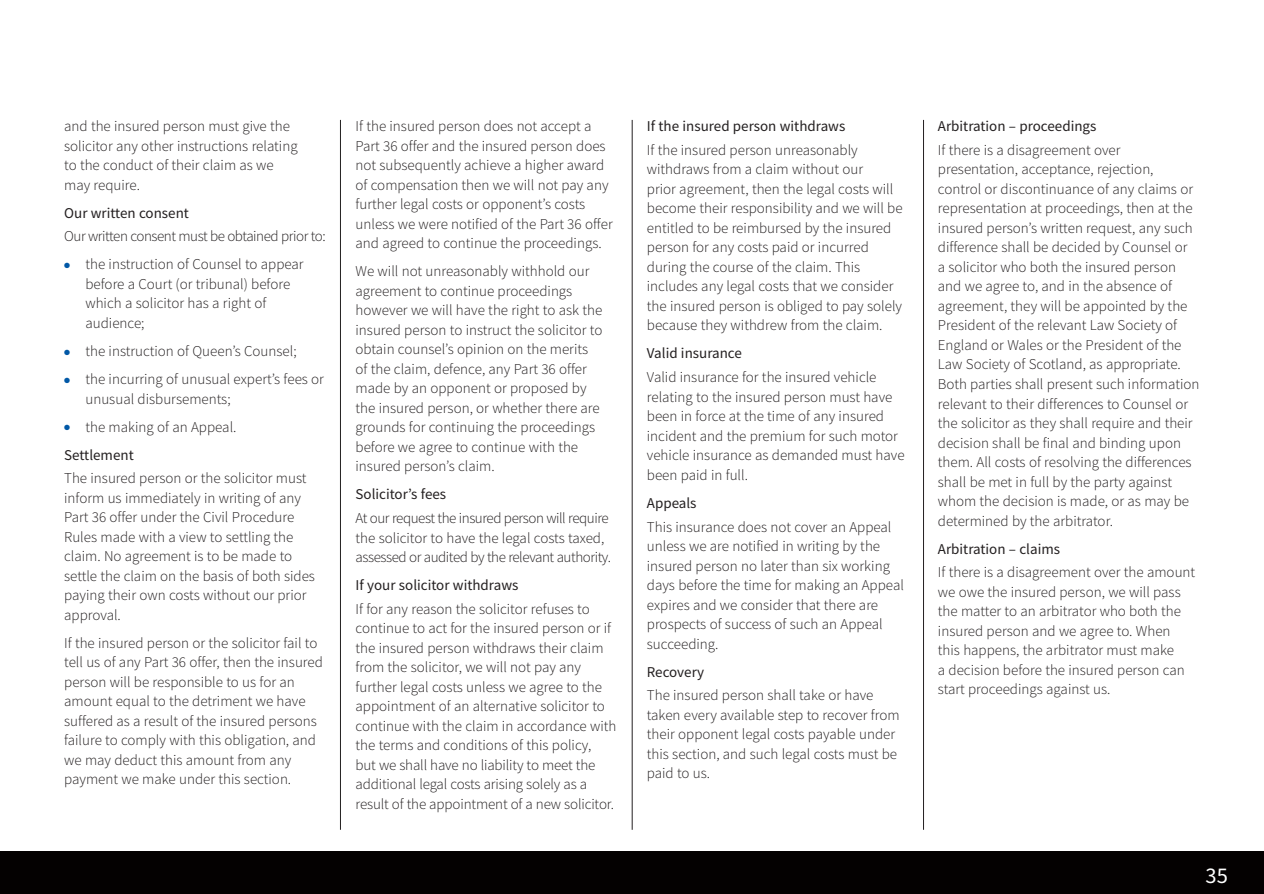
<style>
.page{position:relative;width:1264px;height:894px;background:#fff}
.page>*{position:absolute;margin:0;border:0;box-sizing:border-box;transform-origin:0 0}
.t1{font:22.5px "Source Sans Pro";color:#fff}
.t2{font:300 15px/19.5px "Source Sans Pro";color:#231f20}
.t3{font:300 15px/19.5px "Source Sans Pro";letter-spacing:-.03em;color:#231f20}
.t4{font:15px "Source Sans Pro";color:#231f20}
.s1{color:#0158a6}
.s2{font-weight:400}
</style>
<div class="page">
<div style="left:0;top:851px;width:1264px;height:43px;background:#040101"></div>
<hr style="left:340px;top:120px;width:1px;height:710px;background:#231f20">
<hr style="left:632px;top:120px;width:1px;height:710px;background:#231f20">
<hr style="left:923px;top:120px;width:1px;height:710px;background:#231f20">
<p class="t2" style="left:64px;top:116px;width:235px">and the insured person must give the solicitor any other instructions relating to the conduct of their claim as we may require.</p>
<p class="t4" style="left:64px;top:203px;width:126px">Our written consent</p>
<p class="t3" style="left:64px;top:227px;width:263px">Our written consent must be obtained prior to:</p>
<p class="t2" style="left:85px;top:255px;width:220px;text-indent:-21px"><span class="s1">●</span> the instruction of Counsel to appear before a Court (or tribunal) before which a solicitor has a right of audience;</p>
<p class="t2" style="left:64px;top:341px;width:234px"><span class="s1">●</span> the instruction of Queen’s Counsel;</p>
<p class="t2" style="left:85px;top:369px;width:240px;text-indent:-21px"><span class="s1">●</span> the incurring of unusual expert’s fees or unusual disbursements;</p>
<p class="t2" style="left:64px;top:412px;width:174px;line-height:28px"><span class="s1">●</span> the making of an Appeal.<br><span class="s2">Settlement</span></p>
<p class="t2" style="left:64px;top:468px;width:252px">The insured person or the solicitor must inform us immediately in writing of any Part 36 offer under the Civil Procedure Rules made with a view to settling the claim. No agreement is to be made to settle the claim on the basis of both sides paying their own costs without our prior approval.</p>
<p class="t2" style="left:64px;top:633px;width:260px">If the insured person or the solicitor fail to tell us of any Part 36 offer, then the insured person will be responsible to us for an amount equal to the detriment we have suffered as a result of the insured persons failure to comply with this obligation, and we may deduct this amount from any payment we make under this section.</p>
<p class="t2" style="left:355px;top:116px;width:259px">If the insured person does not accept a Part 36 offer and the insured person does not subsequently achieve a higher award of compensation then we will not pay any further legal costs or opponent’s costs unless we were notified of the Part 36 offer and agreed to continue the proceedings.</p>
<p class="t2" style="left:355px;top:261px;width:248px">We will not unreasonably withhold our agreement to continue proceedings however we will have the right to ask the insured person to instruct the solicitor to obtain counsel’s opinion on the merits of the claim, defence, any Part 36 offer made by an opponent or proposed by the insured person, or whether there are grounds for continuing the proceedings before we agree to continue with the insured person’s claim.</p>
<p class="t4" style="left:355px;top:485px;width:92px">Solicitor’s fees</p>
<p class="t3" style="left:355px;top:508px;width:257px">At our request the insured person will require the solicitor to have the legal costs taxed, assessed or audited by the relevant authority.</p>
<p class="t4" style="left:355px;top:575px;width:164px">If your solicitor withdraws</p>
<p class="t2" style="left:355px;top:599px;width:262px">If for any reason the solicitor refuses to continue to act for the insured person or if the insured person withdraws their claim from the solicitor, we will not pay any further legal costs unless we agree to the appointment of an alternative solicitor to continue with the claim in accordance with the terms and conditions of this policy,<br>but we shall have no liability to meet the additional legal costs arising solely as a result of the appointment of a new solicitor.</p>
<p class="t4" style="left:647px;top:117px;width:200px">If the insured person withdraws</p>
<p class="t2" style="left:647px;top:140px;width:257px">If the insured person unreasonably withdraws from a claim without our<br>prior agreement, then the legal costs will become their responsibility and we will be entitled to be reimbursed by the insured person for any costs paid or incurred during the course of the claim. This includes any legal costs that we consider the insured person is obliged to pay solely because they withdrew from the claim.</p>
<p class="t4" style="left:647px;top:344px;width:97px">Valid insurance</p>
<p class="t2" style="left:647px;top:367px;width:259px">Valid insurance for the insured vehicle relating to the insured person must have been in force at the time of any insured incident and the premium for such motor vehicle insurance as demanded must have been paid in full.</p>
<p class="t4" style="left:647px;top:493px;width:51px">Appeals</p>
<p class="t2" style="left:647px;top:517px;width:258px">This insurance does not cover an Appeal unless we are notified in writing by the insured person no later than six working days before the time for making an Appeal expires and we consider that there are prospects of success of such an Appeal succeeding.</p>
<p class="t4" style="left:647px;top:662px;width:59px">Recovery</p>
<p class="t2" style="left:647px;top:685px;width:254px">The insured person shall take or have taken every available step to recover from their opponent legal costs payable under this section, and such legal costs must be paid to us.</p>
<p class="t4" style="left:938px;top:117px;width:160px">Arbitration – proceedings</p>
<p class="t2" style="left:938px;top:140px;width:263px">If there is a disagreement over presentation, acceptance, rejection, control or discontinuance of any claims or representation at proceedings, then at the insured person’s written request, any such difference shall be decided by Counsel or<br>a solicitor who both the insured person and we agree to, and in the absence of agreement, they will be appointed by the President of the relevant Law Society of England or Wales or the President of the Law Society of Scotland, as appropriate.<br>Both parties shall present such information relevant to their differences to Counsel or the solicitor as they shall require and their decision shall be final and binding upon them. All costs of resolving the differences shall be met in full by the party against whom the decision is made, or as may be determined by the arbitrator.</p>
<p class="t4" style="left:938px;top:539px;width:124px">Arbitration – claims</p>
<p class="t2" style="left:938px;top:562px;width:259px">If there is a disagreement over the amount we owe the insured person, we will pass the matter to an arbitrator who both the insured person and we agree to. When this happens, the arbitrator must make<br>a decision before the insured person can start proceedings against us.</p>
<h1 class="t1" style="left:1205px;top:861px;width:24px">35</h1>
</div>
